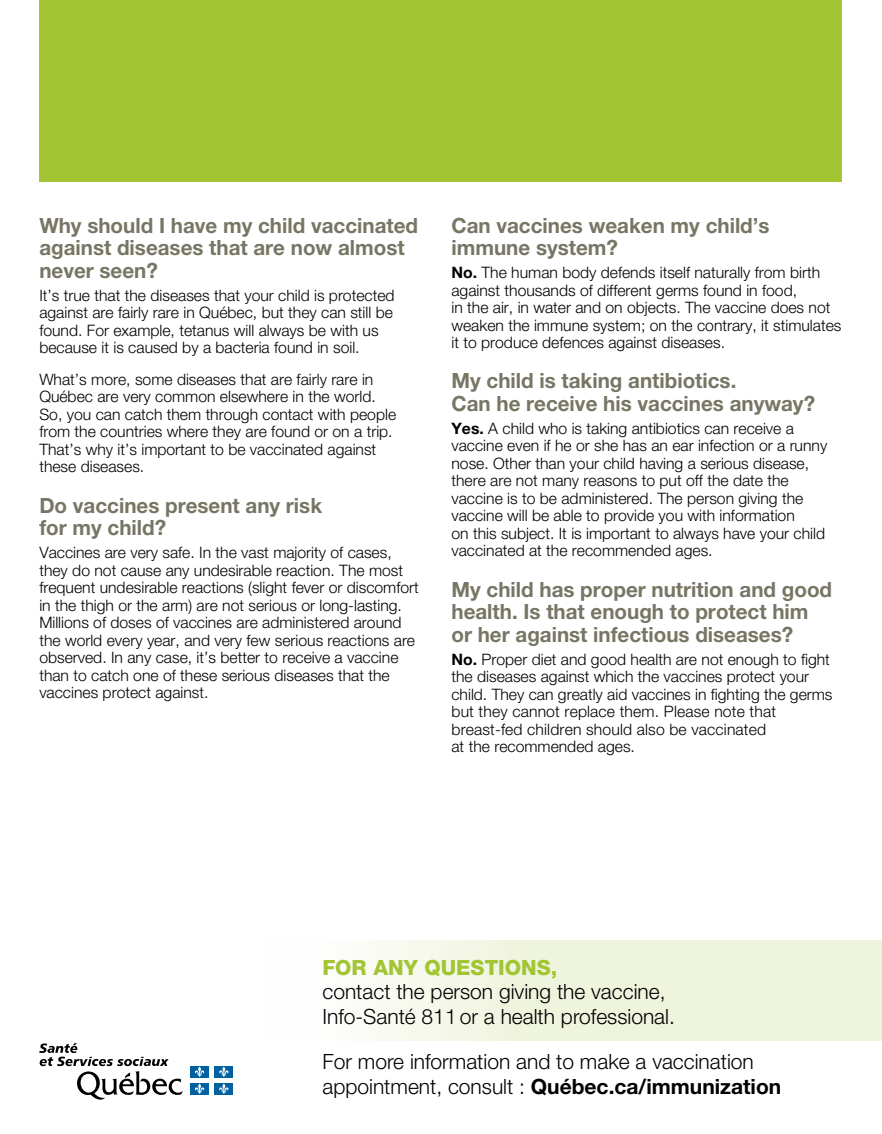
<style>
.page{position:relative;width:882px;height:1134px;background:#fff}
.page>*{position:absolute;margin:0;border:0;box-sizing:border-box;transform-origin:0 0}
.t1{font:700 21px/22.8px "Helvetica Neue LT Std";color:#777665}
.t2{font:300 21px/24.5px "Helvetica Neue LT Std";color:#000}
.t3{font:300 15.75px/17.5px "Helvetica Neue LT Std";color:#000}
.s1{font-weight:700}
.s2{font-weight:800;color:#a3c534}
</style>
<div class="page">
<div style="left:262px;top:940px;width:620px;height:101px;background:linear-gradient(to right,#fbfcf7,#ebf1d2)"></div>
<svg style="left:39px;top:1043px;width:144px;height:57px"></svg>
<div style="left:190px;top:1066px;width:19px;height:11px;background:#0060a0"></div>
<svg style="left:195px;top:1067px;width:10px;height:10px"></svg>
<div style="left:214px;top:1066px;width:19px;height:11px;background:#0060a0"></div>
<svg style="left:219px;top:1067px;width:10px;height:10px"></svg>
<div style="left:190px;top:1083px;width:19px;height:11px;background:#0060a0"></div>
<svg style="left:195px;top:1084px;width:10px;height:10px"></svg>
<div style="left:214px;top:1083px;width:19px;height:11px;background:#0060a0"></div>
<svg style="left:219px;top:1084px;width:10px;height:10px"></svg>
<div style="left:39px;top:0;width:803px;height:182px;background:#a3c534"></div>
<h2 class="t1" style="left:39px;top:213px;width:380px">Why should I have my child vaccinated against diseases that are now almost never seen?</h2>
<p class="t3" style="left:39px;top:286px;width:357px">It’s true that the diseases that your child is protected against are fairly rare in Québec, but they can still be found. For example, tetanus will always be with us because it is caused by a bacteria found in soil.</p>
<p class="t3" style="left:39px;top:370px;width:358px">What’s more, some diseases that are fairly rare in Québec are very common elsewhere in the world.<br>So, you can catch them through contact with people from the countries where they are found or on a trip.<br>That’s why it’s important to be vaccinated against these diseases.</p>
<h2 class="t1" style="left:39px;top:493px;width:284px">Do vaccines present any risk for my child?</h2>
<p class="t3" style="left:39px;top:543px;width:381px">Vaccines are very safe. In the vast majority of cases, they do not cause any undesirable reaction. The most frequent undesirable reactions (slight fever or discomfort in the thigh or the arm) are not serious or long-lasting.<br>Millions of doses of vaccines are administered around the world every year, and very few serious reactions are observed. In any case, it’s better to receive a vaccine than to catch one of these serious diseases that the vaccines protect against.</p>
<h2 class="t1" style="left:451px;top:213px;width:320px">Can vaccines weaken my child’s immune system?</h2>
<p class="t3" style="left:451px;top:263px;width:392px"><span class="s1">No.</span> The human body defends itself naturally from birth against thousands of different germs found in food,<br>in the air, in water and on objects. The vaccine does not weaken the immune system; on the contrary, it stimulates it to produce defences against diseases.</p>
<h2 class="t1" style="left:451px;top:369px;width:365px">My child is taking antibiotics.<br>Can he receive his vaccines anyway?</h2>
<p class="t3" style="left:451px;top:419px;width:377px"><span class="s1">Yes.</span> A child who is taking antibiotics can receive a vaccine even if he or she has an ear infection or a runny nose. Other than your child having a serious disease, there are not many reasons to put off the date the vaccine is to be administered. The person giving the vaccine will be able to provide you with information<br>on this subject. It is important to always have your child vaccinated at the recommended ages.</p>
<h2 class="t1" style="left:451px;top:577px;width:382px">My child has proper nutrition and good health. Is that enough to protect him or her against infectious diseases?</h2>
<p class="t3" style="left:451px;top:650px;width:383px"><span class="s1">No.</span> Proper diet and good health are not enough to fight the diseases against which the vaccines protect your child. They can greatly aid vaccines in fighting the germs but they cannot replace them. Please note that breast‑fed children should also be vaccinated<br>at the recommended ages.</p>
<p class="t2" style="left:322px;top:955px;width:354px"><span class="s2">FOR ANY QUESTIONS,<br></span>contact the person giving the vaccine,<br>Info-Santé 811 or a health professional.</p>
<p class="t2" style="left:322px;top:1049px;width:460px">For more information and to make a vaccination appointment, consult : <span class="s1">Québec.ca/immunization</span></p>
</div>
